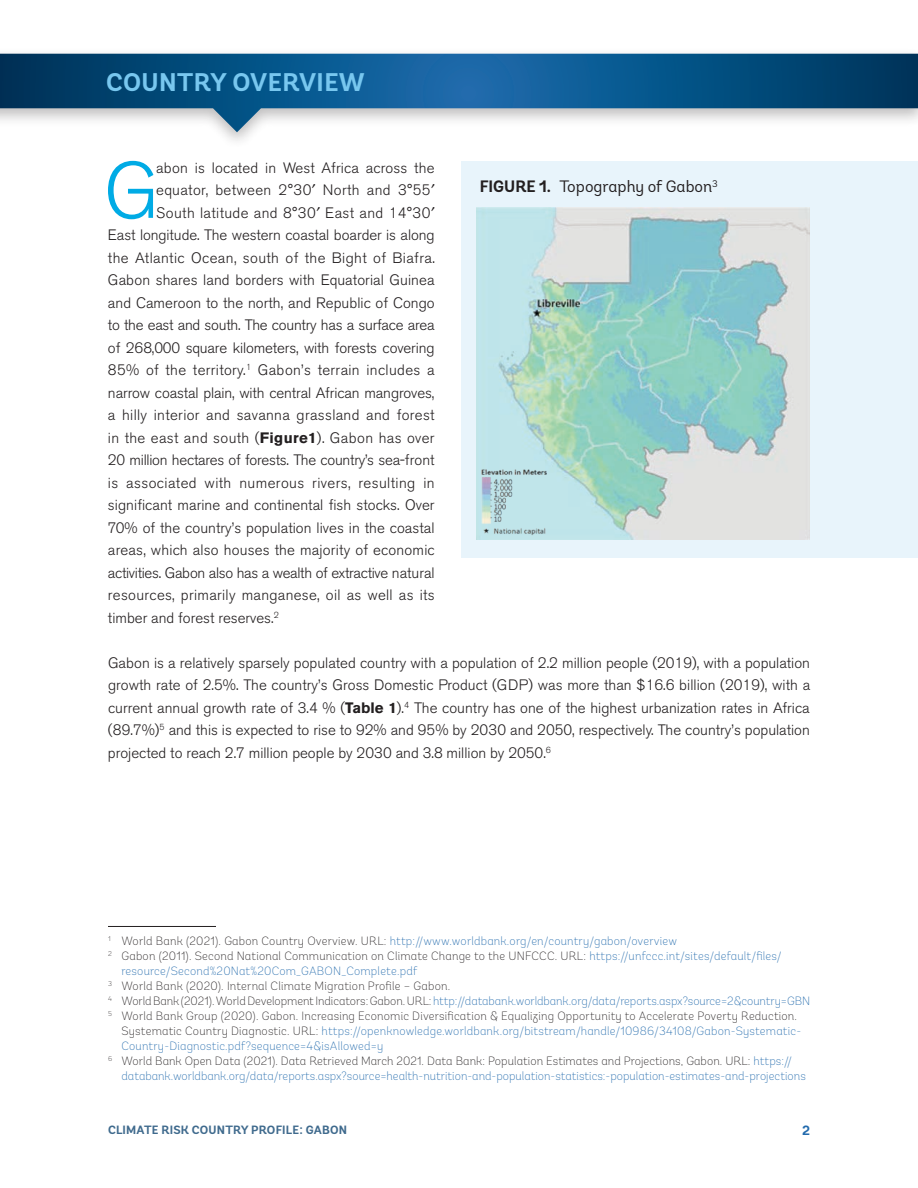
<style>
.page{position:relative;width:918px;height:1188px;background:#fff}
.page>*{position:absolute;margin:0;border:0;box-sizing:border-box;transform-origin:0 0}
.t1{font:300 78.75px "Akzidenz Grotesk BE";color:#00abe5}
.t2{font:700 25.5px "Andes";letter-spacing:.015em;color:#78c7ef}
.t3{font:16.5px "Andes";color:#231f20}
.t4{font:300 15px/22.5px "Akzidenz Grotesk BE";letter-spacing:.005em;color:#231f20;text-align:justify}
.t5{font:300 15px "Akzidenz Grotesk BE";letter-spacing:.025em;color:#231f20}
.t6{font:300 15px "Akzidenz Grotesk BE";letter-spacing:-.015em;color:#231f20}
.t7{font:300 15px "Akzidenz Grotesk BE";letter-spacing:-.02em;color:#231f20}
.t8{font:700 13.5px "Andes";color:#236bad}
.t9{font:200 12px "Andes";letter-spacing:.01em;color:#236bad}
.t10{font:200 12px "Andes";letter-spacing:.015em;color:#231f20}
.t11{font:700 12px "Andes";letter-spacing:.015em;color:#3f6a8d}
.s1{font-weight:700}
.s2{color:#231f20}
.s3{color:#236bad}
</style>
<div class="page">
<svg style="left:0;top:54px;width:918px;height:78px"></svg>
<hr style="left:108px;top:926px;width:108px;height:1px;background:#231f20">
<div style="left:462px;top:162px;width:456px;height:396px;background:#e8f4fb"></div>
<img style="left:477px;top:207px;width:333px;height:333px">
<img style="left:480px;top:467px;width:70px;height:70px">
<h2 class="t2" style="left:106px;top:66px;width:260px">COUNTRY OVERVIEW</h2>
<h1 class="t1" style="left:104px;top:146px;width:57px">G</h1>
<p class="t4" style="left:156px;top:157px;width:280px">abon is located in West Africa across the</p>
<p class="t3" style="left:480px;top:176px;width:240px"><span class="s1">FIGURE 1.</span> Topography of Gabon<sup>3</sup></p>
<p class="t5" style="left:156px;top:182px;width:276px">equator, between 2°30 North and 3°55</p>
<p class="t5" style="left:156px;top:204px;width:276px">South latitude and 8°30 East and 14°30</p>
<p class="t4" style="left:108px;top:224px;width:328px">East longitude. The western coastal boarder is along</p>
<p class="t5" style="left:108px;top:249px;width:328px">the Atlantic Ocean, south of the Bight of Biafra.</p>
<p class="t4" style="left:108px;top:269px;width:328px">Gabon shares land borders with Equatorial Guinea</p>
<p class="t4" style="left:108px;top:292px;width:328px">and Cameroon to the north, and Republic of Congo</p>
<p class="t6" style="left:108px;top:317px;width:328px">to the east and south. The country has a surface area</p>
<p class="t4" style="left:108px;top:337px;width:328px">of 268,000 square kilometers, with forests covering</p>
<p class="t4" style="left:108px;top:359px;width:328px">85% of the territory.<sup>1</sup> Gabon’s terrain includes a</p>
<p class="t4" style="left:108px;top:382px;width:328px">narrow coastal plain, with central African mangroves,</p>
<p class="t4" style="left:108px;top:404px;width:328px">a hilly interior and savanna grassland and forest</p>
<p class="t5" style="left:108px;top:429px;width:328px">in the east and south (<span class="s1">Figure1</span>). Gabon has over</p>
<p class="t6" style="left:108px;top:452px;width:328px">20 million hectares of forests. The country’s sea-front</p>
<p class="t5" style="left:108px;top:474px;width:328px">is associated with numerous rivers, resulting in</p>
<p class="t4" style="left:108px;top:494px;width:328px">significant marine and continental fish stocks. Over</p>
<p class="t4" style="left:108px;top:517px;width:328px">70% of the country’s population lives in the coastal</p>
<p class="t4" style="left:108px;top:539px;width:328px">areas, which also houses the majority of economic</p>
<p class="t7" style="left:108px;top:564px;width:328px">activities. Gabon also has a wealth of extractive natural</p>
<p class="t4" style="left:108px;top:584px;width:328px">resources, primarily manganese, oil as well as its</p>
<p class="t4" style="left:108px;top:607px;width:172px">timber and forest reserves.<sup>2</sup></p>
<p class="t4" style="left:108px;top:652px;width:704px">Gabon is a relatively sparsely populated country with a population of 2.2 million people (2019), with a population growth rate of 2.5%. The country’s Gross Domestic Product (GDP) was more than $16.6 billion (2019), with a current annual growth rate of 3.4 % (<span class="s1">Table 1</span>).<sup>4</sup> The country has one of the highest urbanization rates in Africa (89.7%)<sup>5</sup> and this is expected to rise to 92% and 95% by 2030 and 2050, respectively. The country’s population projected to reach 2.7 million people by 2030 and 3.8 million by 2050.<sup>6</sup></p>
<p class="t9" style="left:108px;top:934px;width:571px"><sup>1</sup> <span class="s2">World Bank (2021). Gabon Country Overview. URL:</span> http://www.worldbank.org/en/country/gabon/overview</p>
<p class="t10" style="left:108px;top:949px;width:675px"><sup>2</sup> Gabon (2011). Second National Communication on Climate Change to the UNFCCC. URL: <span class="s3">https://unfccc.int/sites/default/files/</span></p>
<p class="t9" style="left:122px;top:964px;width:297px">resource/Second%20Nat%20Com_GABON_Complete.pdf</p>
<p class="t10" style="left:108px;top:979px;width:344px"><sup>3</sup> World Bank (2020). Internal Climate Migration Profile – Gabon.</p>
<p class="t9" style="left:108px;top:994px;width:704px"><sup>4</sup> <span class="s2">World Bank (2021). World Development Indicators: Gabon. URL:</span> http://databank.worldbank.org/data/reports.aspx?source=2&amp;country=GBN</p>
<p class="t10" style="left:108px;top:1009px;width:690px"><sup>5</sup> World Bank Group (2020). Gabon. Increasing Economic Diversification &amp; Equalizing Opportunity to Accelerate Poverty Reduction.</p>
<p class="t9" style="left:122px;top:1024px;width:681px"><span class="s2">Systematic Country Diagnostic. URL:</span> https://openknowledge.worldbank.org/bitstream/handle/10986/34108/Gabon-Systematic-</p>
<p class="t9" style="left:122px;top:1039px;width:263px">Country-Diagnostic.pdf?sequence=4&amp;isAllowed=y</p>
<p class="t10" style="left:108px;top:1054px;width:685px"><sup>6</sup> World Bank Open Data (2021). Data Retrieved March 2021. Data Bank: Population Estimates and Projections, Gabon. URL: <span class="s3">https://</span></p>
<p class="t9" style="left:122px;top:1069px;width:686px">databank.worldbank.org/data/reports.aspx?source=health-nutrition-and-population-statistics:-population-estimates-and-projections</p>
<p class="t11" style="left:108px;top:1122px;width:241px">CLIMATE RISK COUNTRY PROFILE: GABON</p>
<p class="t8" style="left:802px;top:1122px;width:9px">2</p>
</div>
